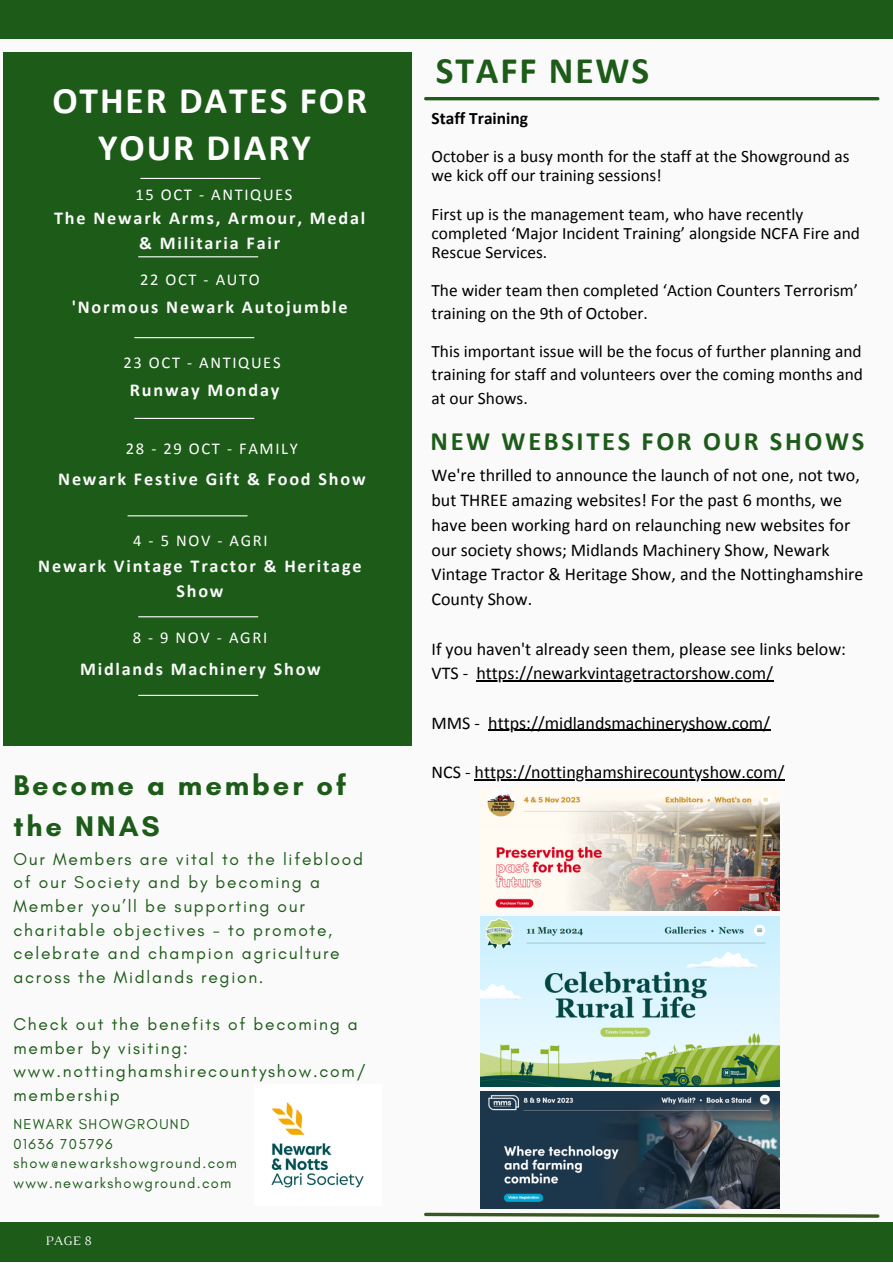
<style>
.page{position:relative;width:893px;height:1264px;background:#fff}
.page>*{position:absolute;margin:0;border:0;box-sizing:border-box;transform-origin:0 0}
.t1{font:700 37.5px/47.2px "Calibri";letter-spacing:.05em;color:#fff;text-align:center}
.t2{font:700 37.5px "Calibri";letter-spacing:.05em;color:#1c5b18}
.t3{font:700 28.95px "Glacial Indifference";letter-spacing:.1em;color:#1c5b18}
.t4{font:700 26.55px "Calibri";letter-spacing:.1em;color:#1c5b18}
.t5{font:700 18.15px/24.8px "Calibri";letter-spacing:.1em;color:#fafafa;text-align:center}
.t6{font:18px/24.8px "Calibri";color:#000}
.t7{font:17.4px/19px "Calibri";color:#000}
.t8{font:17.4px/23.5px "Glacial Indifference";letter-spacing:.1em;color:#1c5b18}
.t9{font:700 17.4px "Calibri";color:#000}
.t10{font:16.5px "Calibri";letter-spacing:.1em;color:#fff}
.t11{font:14.55px "Glacial Indifference";letter-spacing:.09em;color:#1c5b18}
.t12{font:13.2px "Luthier";color:#f5f3f5}
</style>
<div class="page">
<div style="left:0;top:0;width:892px;height:1262px;background:#fafafa"></div>
<div style="left:0;top:1222px;width:892px;height:40px;background:#1c5b18"></div>
<div style="left:0;top:0;width:892px;height:39px;background:#1c5b18"></div>
<div style="left:3px;top:53px;width:408px;height:693px;background:#1c5b18"></div>
<hr style="left:135px;top:337px;width:119px;height:1px;background:#fff">
<hr style="left:135px;top:418px;width:119px;height:1px;background:#fff">
<hr style="left:141px;top:178px;width:119px;height:1px;background:#fff">
<hr style="left:139px;top:694px;width:119px;height:2px;background:#fff">
<hr style="left:139px;top:256px;width:119px;height:1px;background:#fff">
<hr style="left:139px;top:616px;width:119px;height:1px;background:#fff">
<hr style="left:425px;top:97px;width:452px;height:3px;background:#1c5b18">
<svg style="left:424px;top:1212px;width:456px;height:6px"></svg>
<hr style="left:128px;top:515px;width:119px;height:1px;background:#fff">
<img style="left:480px;top:1091px;width:299px;height:117px">
<img style="left:487px;top:794px;width:292px;height:116px">
<img style="left:480px;top:916px;width:299px;height:170px">
<img style="left:271px;top:1102px;width:93px;height:86px">
<hr style="left:476px;top:680px;width:297px;height:1px;background:#000">
<hr style="left:488px;top:730px;width:282px;height:1px;background:#000">
<hr style="left:474px;top:779px;width:310px;height:1px;background:#000">
<p class="t1" style="left:52px;top:80px;width:316px">OTHER DATES FOR<br>YOUR DIARY</p>
<p class="t10" style="left:135px;top:188px;width:158px">15 OCT - ANTIQUES</p>
<p class="t5" style="left:54px;top:207px;width:313px">The Newark Arms, Armour, Medal &amp; Militaria Fair</p>
<p class="t10" style="left:140px;top:273px;width:121px">22 OCT - AUTO</p>
<p class="t5" style="left:72px;top:296px;width:277px">'Normous Newark Autojumble</p>
<p class="t10" style="left:123px;top:355px;width:158px">23 OCT - ANTIQUES</p>
<p class="t5" style="left:130px;top:379px;width:151px">Runway Monday</p>
<p class="t10" style="left:126px;top:442px;width:173px">28 - 29 OCT - FAMILY</p>
<p class="t5" style="left:58px;top:467px;width:309px">Newark Festive Gift &amp; Food Show</p>
<p class="t10" style="left:133px;top:534px;width:136px">4 - 5 NOV - AGRI</p>
<p class="t5" style="left:38px;top:555px;width:325px">Newark Vintage Tractor &amp; Heritage<br>Show</p>
<p class="t10" style="left:133px;top:630px;width:136px">8 - 9 NOV - AGRI</p>
<p class="t5" style="left:80px;top:658px;width:242px">Midlands Machinery Show</p>
<p class="t3" style="left:13px;top:767px;width:334px">Become a member of</p>
<p class="t3" style="left:13px;top:808px;width:148px">the NNAS</p>
<p class="t8" style="left:13px;top:846px;width:351px">Our Members are vital to the lifeblood of our Society and by becoming a Member you’ll be supporting our charitable objectives - to promote, celebrate and champion agriculture across the Midlands region.</p>
<p class="t8" style="left:13px;top:1012px;width:346px">Check out the benefits of becoming a member by visiting:</p>
<p class="t8" style="left:13px;top:1059px;width:354px">www.nottinghamshirecountyshow.com/ membership</p>
<p class="t11" style="left:13px;top:1115px;width:177px">NEWARK SHOWGROUND</p>
<p class="t11" style="left:13px;top:1134px;width:101px">01636 705796</p>
<p class="t11" style="left:13px;top:1154px;width:225px">show@newarkshowground.com</p>
<p class="t11" style="left:13px;top:1173px;width:219px">www.newarkshowground.com</p>
<p class="t12" style="left:46px;top:1236px;width:48px">PAGE 8</p>
<p class="t2" style="left:436px;top:54px;width:215px">STAFF NEWS</p>
<p class="t9" style="left:431px;top:111px;width:98px">Staff Training</p>
<p class="t7" style="left:431px;top:148px;width:419px">October is a busy month for the staff at the Showground as we kick off our training sessions!</p>
<p class="t7" style="left:431px;top:206px;width:430px">First up is the management team, who have recently completed ‘Major Incident Training’ alongside NCFA Fire and<br>Rescue Services.</p>
<p class="t7" style="left:431px;top:280px;width:428px;line-height:23.5px">The wider team then completed ‘Action Counters Terrorism’ training on the 9th of October.</p>
<p class="t7" style="left:431px;top:340px;width:433px;line-height:23.5px;text-align:justify">This important issue will be the focus of further planning and training for staff and volunteers over the coming months and at our Shows.</p>
<p class="t4" style="left:430px;top:430px;width:435px">NEW WEBSITES FOR OUR SHOWS</p>
<p class="t6" style="left:431px;top:464px;width:433px">We're thrilled to announce the launch of not one, not two, but THREE amazing websites! For the past 6 months, we have been working hard on relaunching new websites for our society shows; Midlands Machinery Show, Newark Vintage Tractor &amp; Heritage Show, and the Nottinghamshire County Show.</p>
<p class="t6" style="left:431px;top:637px;width:416px">If you haven't already seen them, please see links below:</p>
<p class="t6" style="left:431px;top:662px;width:343px">VTS - https://newarkvintagetractorshow.com/</p>
<p class="t6" style="left:431px;top:712px;width:340px">MMS - https://midlandsmachineryshow.com/</p>
<p class="t6" style="left:431px;top:761px;width:354px">NCS - https://nottinghamshirecountyshow.com/</p>
</div>
